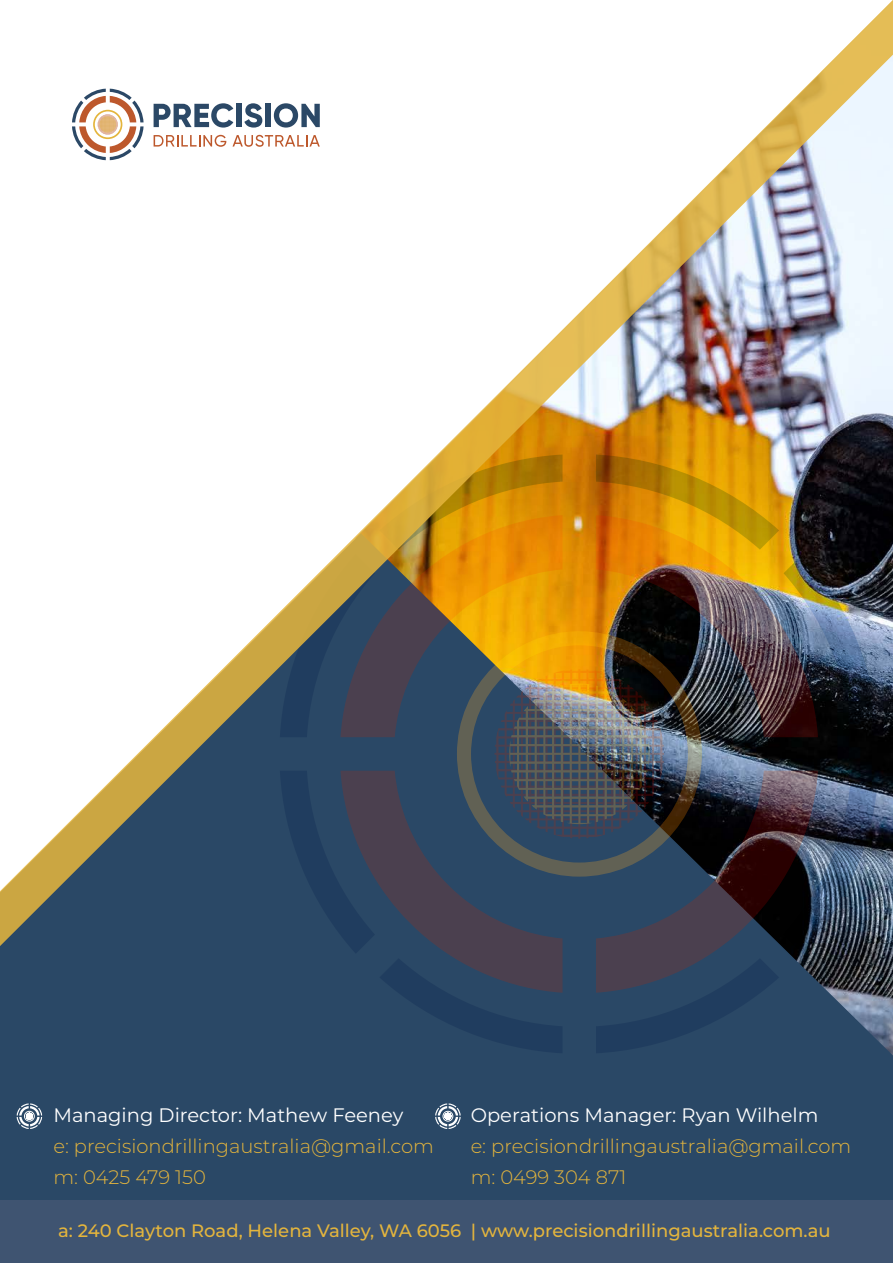
<style>
.page{position:relative;width:893px;height:1263px;background:#fff}
.page>*{position:absolute;margin:0;border:0;box-sizing:border-box;transform-origin:0 0}
.t1{font:300 19.5px/30.8px "Montserrat";color:#e4b53d}
.t2{font:19.5px "Montserrat";color:#fff}
.t3{font:500 18px "Montserrat";color:#e4b53d}
</style>
<div class="page">
<div style="left:0;top:1001px;width:893px;height:199px;background:#2a4866"></div>
<svg style="left:280px;top:1001px;width:599px;height:52px;background:#294766"></svg>
<img style="left:0;top:0;width:893px;height:1001px">
<svg style="left:154px;top:103px;width:79px;height:25px"></svg>
<div style="left:236px;top:104px;width:6px;height:23px;background:#2b4866"></div>
<svg style="left:244px;top:103px;width:18px;height:25px"></svg>
<div style="left:265px;top:104px;width:6px;height:23px;background:#2b4866"></div>
<svg style="left:274px;top:103px;width:46px;height:25px"></svg>
<svg style="left:154px;top:135px;width:72px;height:12px"></svg>
<svg style="left:233px;top:135px;width:87px;height:12px"></svg>
<svg style="left:72px;top:89px;width:72px;height:71px"></svg>
<div style="left:0;top:1200px;width:893px;height:63px;background:#3f5471"></div>
<svg style="left:17px;top:1103px;width:25px;height:26px"></svg>
<svg style="left:435px;top:1103px;width:26px;height:26px"></svg>
<p class="t2" style="left:53px;top:1102px;width:351px">Managing Director: Mathew Feeney</p>
<p class="t1" style="left:53px;top:1130px;width:382px">e: precisiondrillingaustralia@gmail.com m: 0425 479 150</p>
<p class="t2" style="left:471px;top:1102px;width:349px">Operations Manager: Ryan Wilhelm</p>
<p class="t1" style="left:471px;top:1130px;width:382px">e: precisiondrillingaustralia@gmail.com m: 0499 304 871</p>
<p class="t3" style="left:58px;top:1218px;width:774px">a: 240 Clayton Road, Helena Valley, WA 6056 | www.precisiondrillingaustralia.com.au</p>
</div>
